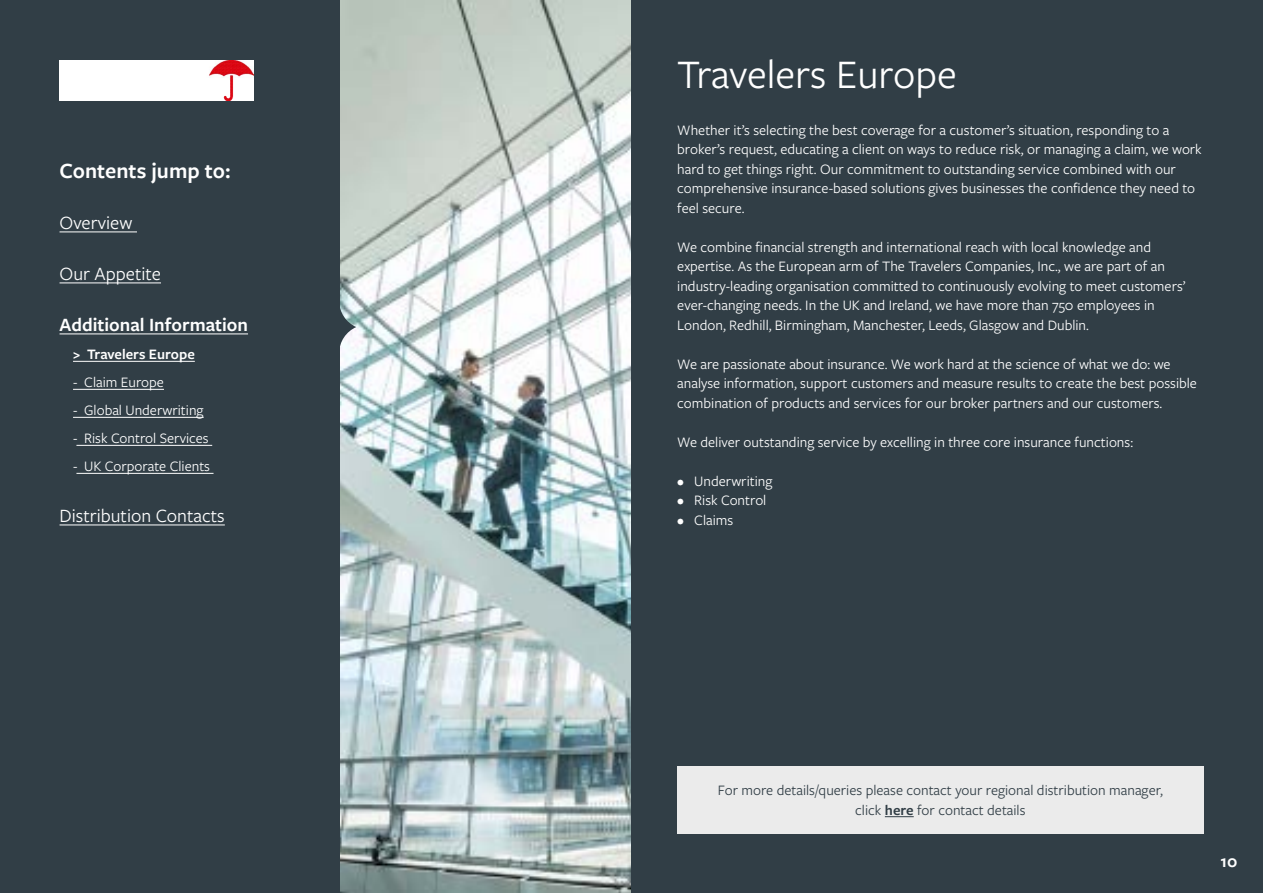
<style>
.page{position:relative;width:1263px;height:893px;background:#fff}
.page>*{position:absolute;margin:0;border:0;box-sizing:border-box;transform-origin:0 0}
.t1{font:42px "Freight Sans Pro";color:#fff}
.t2{font:600 22.5px "Freight Sans Pro";color:#fff}
.t3{font:19.5px "Freight Sans Pro";color:#fff}
.t4{font:600 19.5px "Freight Sans Pro";color:#fff}
.t5{font:600 18px "Freight Sans Pro";color:#fff}
.t6{font:15px/19.5px "Freight Sans Pro";color:#fff}
.t7{font:15px/19.5px "Freight Sans Pro";color:#313e46;text-align:center}
.t8{font:600 15px "Freight Sans Pro";color:#fff}
.s1{font-weight:600}
</style>
<div class="page">
<div style="left:0;top:0;width:340px;height:893px;background:#313e46"></div>
<img style="left:60px;top:61px;width:194px;height:39px">
<div style="left:340px;top:0;width:923px;height:893px;background:#313e46"></div>
<img style="left:340px;top:1px;width:290px;height:892px">
<div style="left:677px;top:766px;width:526px;height:67px;background:#ebebeb"></div>
<svg style="left:885px;top:816px;width:29px;height:1px"></svg>
<hr style="left:60px;top:232px;width:77px;height:1px;background:#fff">
<hr style="left:60px;top:283px;width:101px;height:1px;background:#fff">
<hr style="left:60px;top:334px;width:188px;height:1px;background:#fff">
<hr style="left:73px;top:361px;width:122px;height:1px;background:#fff">
<hr style="left:73px;top:389px;width:91px;height:1px;background:#fff">
<hr style="left:73px;top:417px;width:131px;height:1px;background:#fff">
<hr style="left:76px;top:445px;width:136px;height:1px;background:#fff">
<hr style="left:76px;top:473px;width:138px;height:1px;background:#fff">
<hr style="left:60px;top:525px;width:165px;height:1px;background:#fff">
<svg style="left:340px;top:270px;width:16px;height:114px;background:#b7c5c8"></svg>
<h2 class="t2" style="left:60px;top:156px;width:173px">Contents jump to:</h2>
<h3 class="t3" style="left:60px;top:210px;width:75px">Overview</h3>
<h3 class="t3" style="left:60px;top:261px;width:103px">Our Appetite</h3>
<h3 class="t4" style="left:60px;top:312px;width:190px">Additional Information</h3>
<p class="t8" style="left:73px;top:344px;width:123px">&gt; Travelers Europe</p>
<p class="t6" style="left:73px;top:372px;width:92px">- Claim Europe</p>
<p class="t6" style="left:73px;top:400px;width:132px">- Global Underwriting</p>
<p class="t6" style="left:73px;top:428px;width:137px">- Risk Control Services</p>
<p class="t6" style="left:73px;top:456px;width:139px">- UK Corporate Clients</p>
<h3 class="t3" style="left:60px;top:503px;width:167px">Distribution Contacts</h3>
<h1 class="t1" style="left:677px;top:47px;width:281px">Travelers Europe</h1>
<p class="t6" style="left:677px;top:120px;width:526px">Whether it’s selecting the best coverage for a customer’s situation, responding to a broker’s request, educating a client on ways to reduce risk, or managing a claim, we work hard to get things right. Our commitment to outstanding service combined with our comprehensive insurance-based solutions gives businesses the confidence they need to feel secure.</p>
<p class="t6" style="left:677px;top:237px;width:510px">We combine financial strength and international reach with local knowledge and expertise. As the European arm of The Travelers Companies, Inc., we are part of an industry-leading organisation committed to continuously evolving to meet customers’ ever-changing needs. In the UK and Ireland, we have more than 750 employees in London, Redhill, Birmingham, Manchester, Leeds, Glasgow and Dublin.</p>
<p class="t6" style="left:677px;top:354px;width:521px">We are passionate about insurance. We work hard at the science of what we do: we analyse information, support customers and measure results to create the best possible combination of products and services for our broker partners and our customers.</p>
<p class="t6" style="left:677px;top:432px;width:457px">We deliver outstanding service by excelling in three core insurance functions:</p>
<p class="t6" style="left:677px;top:471px;width:97px">• Underwriting</p>
<p class="t6" style="left:677px;top:490px;width:91px">• Risk Control</p>
<p class="t6" style="left:677px;top:510px;width:58px">• Claims</p>
<p class="t7" style="left:718px;top:780px;width:447px">For more details/queries please contact your regional distribution manager, click <span class="s1">here</span> for contact details</p>
<p class="t5" style="left:1220px;top:849px;width:18px">10</p>
</div>
